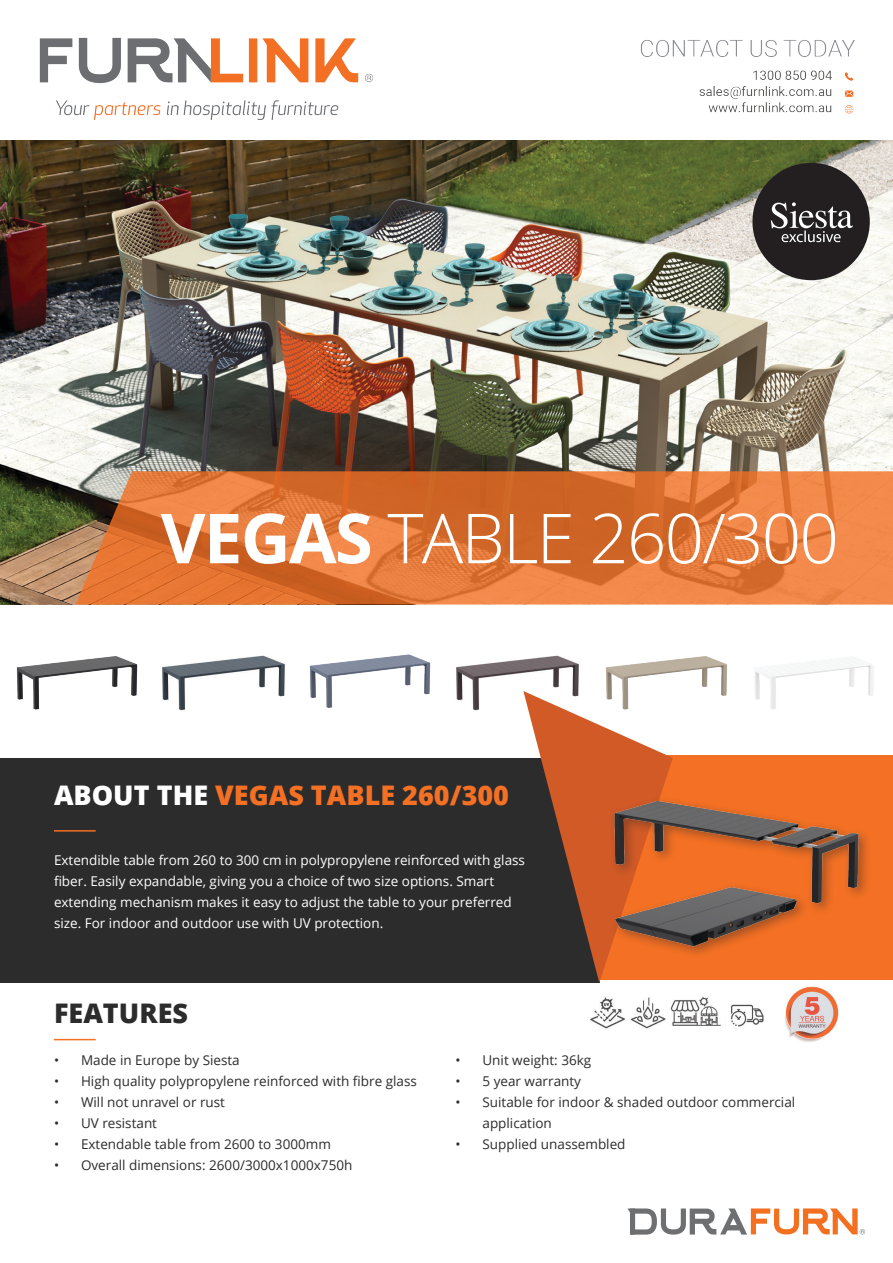
<style>
.page{position:relative;width:893px;height:1263px;background:#fff}
.page>*{position:absolute;margin:0;border:0;box-sizing:border-box;transform-origin:0 0}
.t1{font:300 69px "Open Sans";letter-spacing:-.025em;color:#fff}
.t2{font:800 27px "Open Sans";color:#f37024}
.t3{font:800 27px "Open Sans";color:#2d2c2c}
.t4{font:13.5px/21px "Open Sans";color:#2d2c2c}
.t5{font:13.5px/21px "Open Sans";color:#fff}
.s1{font-weight:700}
.s2{color:#fff}
</style>
<div class="page">
<img style="left:16px;top:656px;width:122px;height:54px">
<img style="left:606px;top:656px;width:121px;height:40px">
<img style="left:309px;top:654px;width:122px;height:54px">
<img style="left:755px;top:657px;width:119px;height:53px">
<img style="left:456px;top:655px;width:123px;height:56px">
<img style="left:162px;top:655px;width:123px;height:56px">
<div style="left:0;top:758px;width:600px;height:225px;background:#2d2c2c"></div>
<div style="left:600px;top:755px;width:293px;height:225px;background:#f37024"></div>
<svg style="left:523px;top:691px;width:150px;height:292px"></svg>
<img style="left:0;top:142px;width:893px;height:462px">
<svg style="left:76px;top:471px;width:817px;height:133px;background:#dd7639"></svg>
<hr style="left:54px;top:830px;width:42px;height:1px;background:#f37024">
<hr style="left:54px;top:1039px;width:42px;height:1px;background:#f37024">
<img style="left:602px;top:739px;width:265px;height:244px">
<svg style="left:627px;top:1208px;width:238px;height:26px"></svg>
<div style="left:752px;top:163px;width:118px;height:117px;background:#231f20;border-radius:50%"></div>
<svg style="left:771px;top:202px;width:82px;height:40px"></svg>
<img style="left:785px;top:986px;width:54px;height:56px">
<img style="left:590px;top:996px;width:131px;height:33px">
<img style="left:730px;top:1004px;width:34px;height:23px">
<img style="left:0;top:37px;width:893px;height:105px">
<p class="t1" style="left:161px;top:491px;width:680px"><span class="s1">VEGAS</span> TABLE 260/300</p>
<p class="t2" style="left:54px;top:774px;width:457px"><span class="s2">ABOUT THE</span> VEGAS TABLE 260/300</p>
<p class="t5" style="left:54px;top:849px;width:473px">Extendible table from 260 to 300 cm in polypropylene reinforced with glass fiber. Easily expandable, giving you a choice of two size options. Smart extending mechanism makes it easy to adjust the table to your preferred size. For indoor and outdoor use with UV protection.</p>
<p class="t3" style="left:54px;top:992px;width:136px">FEATURES</p>
<p class="t4" style="left:54px;top:1049px;width:187px">• Made in Europe by Siesta</p>
<p class="t4" style="left:54px;top:1070px;width:364px">• High quality polypropylene reinforced with fibre glass</p>
<p class="t4" style="left:54px;top:1091px;width:173px">• Will not unravel or rust</p>
<p class="t4" style="left:54px;top:1112px;width:105px">• UV resistant</p>
<p class="t4" style="left:54px;top:1133px;width:278px">• Extendable table from 2600 to 3000mm</p>
<p class="t4" style="left:54px;top:1154px;width:300px">• Overall dimensions: 2600/3000x1000x750h</p>
<p class="t4" style="left:455px;top:1049px;width:137px">• Unit weight: 36kg</p>
<p class="t4" style="left:455px;top:1070px;width:127px">• 5 year warranty</p>
<p class="t4" style="left:482px;top:1091px;width:314px;text-indent:-27px">• Suitable for indoor &amp; shaded outdoor commercial application</p>
<p class="t4" style="left:455px;top:1133px;width:172px">• Supplied unassembled</p>
</div>
